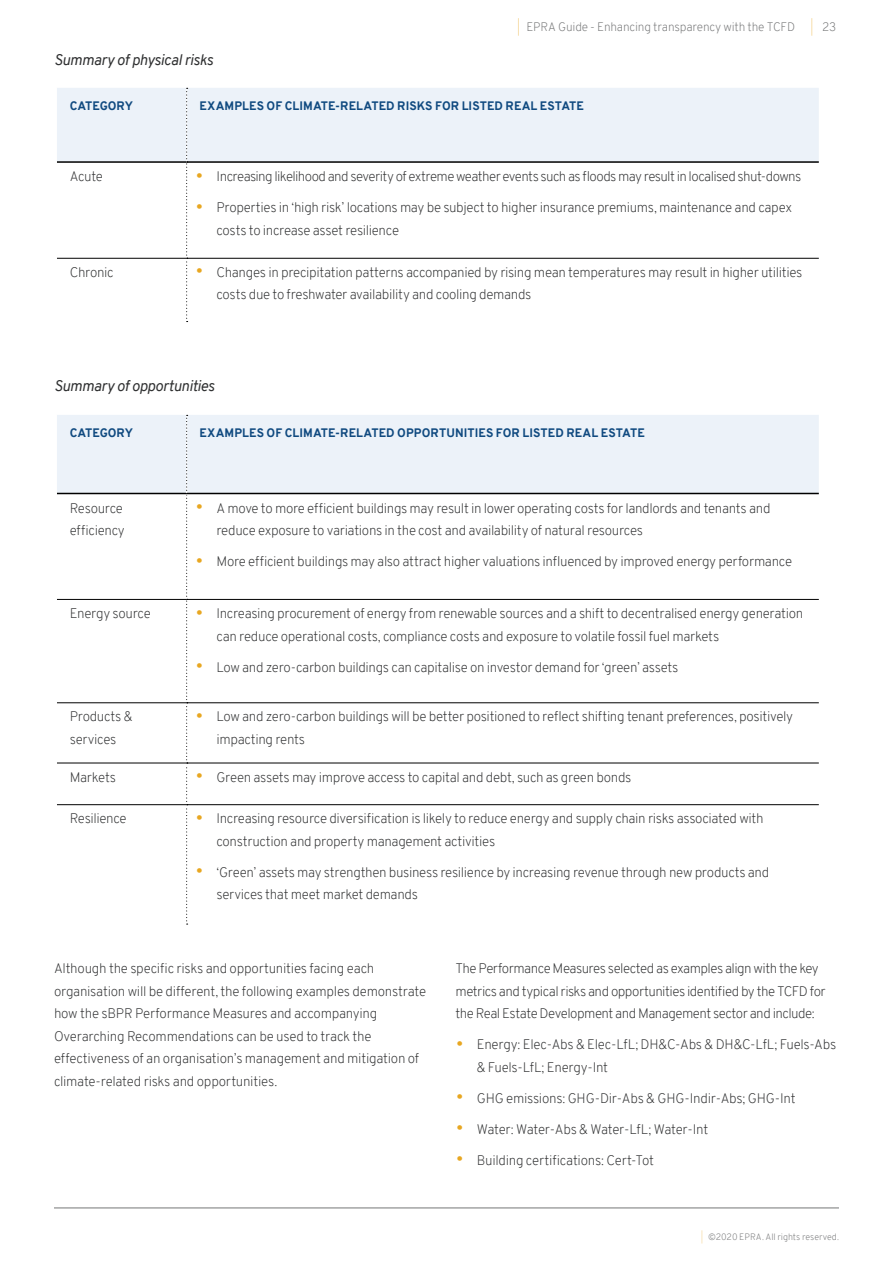
<style>
.page{position:relative;width:893px;height:1263px;background:#fff}
.page>*{position:absolute;margin:0;border:0;box-sizing:border-box;transform-origin:0 0}
.t1{font:italic 15px "Overpass";letter-spacing:-.025em;color:#2f3031}
.t2{font:200 13.5px/22.5px "Overpass";letter-spacing:-.025em;color:#2f3031}
.t3{font:200 13.5px "Overpass";letter-spacing:-.045em;color:#2f3031}
.t4{font:800 12px "Overpass";letter-spacing:.005em;color:#104a80}
.t5{font:200 12px "Overpass";letter-spacing:-.01em;color:#757677}
.t6{font:200 9px "Overpass";color:#757677}
.s1{color:#e8a721}
.s2{font-size:21px;color:#e8a721}
</style>
<div class="page">
<div style="left:57px;top:88px;width:762px;height:73px;background:#ecf2f9"></div>
<hr style="left:57px;top:161px;width:129px;height:2px;background:#000">
<hr style="left:187px;top:161px;width:632px;height:2px;background:#000">
<hr style="left:57px;top:258px;width:129px;height:1px;background:#000">
<hr style="left:187px;top:258px;width:632px;height:1px;background:#000">
<svg style="left:186px;top:88px;width:2px;height:234px"></svg>
<div style="left:57px;top:415px;width:762px;height:78px;background:#ecf2f9"></div>
<hr style="left:57px;top:493px;width:129px;height:1px;background:#000">
<hr style="left:187px;top:493px;width:632px;height:1px;background:#000">
<hr style="left:57px;top:599px;width:129px;height:1px;background:#000">
<hr style="left:187px;top:599px;width:632px;height:1px;background:#000">
<hr style="left:57px;top:702px;width:129px;height:1px;background:#000">
<hr style="left:187px;top:702px;width:632px;height:1px;background:#000">
<hr style="left:57px;top:763px;width:129px;height:1px;background:#000">
<hr style="left:187px;top:763px;width:632px;height:1px;background:#000">
<hr style="left:57px;top:804px;width:129px;height:1px;background:#000">
<hr style="left:187px;top:804px;width:632px;height:1px;background:#000">
<svg style="left:186px;top:415px;width:2px;height:509px"></svg>
<hr style="left:54px;top:1208px;width:785px;height:1px;background:#757677">
<p class="t1" style="left:54px;top:49px;width:161px">Summary of physical risks</p>
<p class="t5" style="left:518px;top:18px;width:279px"><span class="s1">|</span> EPRA Guide - Enhancing transparency with the TCFD</p>
<p class="t5" style="left:811px;top:18px;width:27px"><span class="s1">|</span> 23</p>
<p class="t4" style="left:70px;top:97px;width:65px">CATEGORY</p>
<p class="t4" style="left:199px;top:97px;width:386px">EXAMPLES OF CLIMATE-RELATED RISKS FOR LISTED REAL ESTATE</p>
<p class="t2" style="left:70px;top:166px;width:35px">Acute</p>
<p class="t3" style="left:195px;top:167px;width:608px"><span class="s2">•</span> Increasing likelihood and severity of extreme weather events such as floods may result in localised shut-downs</p>
<p class="t2" style="left:216px;top:197px;width:577px;text-indent:-21px"><span class="s2">•</span> Properties in ‘high risk’ locations may be subject to higher insurance premiums, maintenance and capex costs to increase asset resilience</p>
<p class="t2" style="left:70px;top:261px;width:45px">Chronic</p>
<p class="t2" style="left:216px;top:261px;width:588px;text-indent:-21px"><span class="s2">•</span> Changes in precipitation patterns accompanied by rising mean temperatures may result in higher utilities costs due to freshwater availability and cooling demands</p>
<p class="t1" style="left:54px;top:375px;width:162px">Summary of opportunities</p>
<p class="t4" style="left:70px;top:424px;width:65px">CATEGORY</p>
<p class="t4" style="left:199px;top:424px;width:447px">EXAMPLES OF CLIMATE-RELATED OPPORTUNITIES FOR LISTED REAL ESTATE</p>
<p class="t2" style="left:70px;top:497px;width:57px">Resource efficiency</p>
<p class="t2" style="left:216px;top:497px;width:556px;text-indent:-21px"><span class="s2">•</span> A move to more efficient buildings may result in lower operating costs for landlords and tenants and reduce exposure to variations in the cost and availability of natural resources</p>
<p class="t2" style="left:195px;top:550px;width:598px"><span class="s2">•</span> More efficient buildings may also attract higher valuations influenced by improved energy performance</p>
<p class="t2" style="left:70px;top:602px;width:83px">Energy source</p>
<p class="t2" style="left:216px;top:602px;width:588px;text-indent:-21px"><span class="s2">•</span> Increasing procurement of energy from renewable sources and a shift to decentralised energy generation can reduce operational costs, compliance costs and exposure to volatile fossil fuel markets</p>
<p class="t2" style="left:195px;top:656px;width:485px"><span class="s2">•</span> Low and zero-carbon buildings can capitalise on investor demand for ‘green’ assets</p>
<p class="t2" style="left:70px;top:705px;width:64px">Products &amp; services</p>
<p class="t2" style="left:216px;top:705px;width:578px;text-indent:-21px"><span class="s2">•</span> Low and zero-carbon buildings will be better positioned to reflect shifting tenant preferences, positively impacting rents</p>
<p class="t2" style="left:70px;top:766px;width:48px">Markets</p>
<p class="t2" style="left:195px;top:766px;width:438px"><span class="s2">•</span> Green assets may improve access to capital and debt, such as green bonds</p>
<p class="t2" style="left:70px;top:807px;width:58px">Resilience</p>
<p class="t2" style="left:216px;top:807px;width:549px;text-indent:-21px"><span class="s2">•</span> Increasing resource diversification is likely to reduce energy and supply chain risks associated with construction and property management activities</p>
<p class="t2" style="left:216px;top:861px;width:554px;text-indent:-21px"><span class="s2">•</span> ‘Green’ assets may strengthen business resilience by increasing revenue through new products and services that meet market demands</p>
<p class="t2" style="left:54px;top:957px;width:374px">Although the specific risks and opportunities facing each organisation will be different, the following examples demonstrate how the sBPR Performance Measures and accompanying Overarching Recommendations can be used to track the effectiveness of an organisation’s management and mitigation of climate-related risks and opportunities.</p>
<p class="t2" style="left:455px;top:957px;width:372px">The Performance Measures selected as examples align with the key metrics and typical risks and opportunities identified by the TCFD for the Real Estate Development and Management sector and include:</p>
<p class="t2" style="left:477px;top:1033px;width:361px;text-indent:-21px"><span class="s2">•</span> Energy: Elec-Abs &amp; Elec-LfL; DH&amp;C-Abs &amp; DH&amp;C-LfL; Fuels-Abs &amp; Fuels-LfL; Energy-Int</p>
<p class="t2" style="left:455px;top:1087px;width:342px"><span class="s2">•</span> GHG emissions: GHG-Dir-Abs &amp; GHG-Indir-Abs; GHG-Int</p>
<p class="t2" style="left:455px;top:1118px;width:254px"><span class="s2">•</span> Water: Water-Abs &amp; Water-LfL; Water-Int</p>
<p class="t2" style="left:455px;top:1149px;width:200px"><span class="s2">•</span> Building certifications: Cert-Tot</p>
<p class="t6" style="left:701px;top:1231px;width:139px"><span class="s1">|</span> ©2020 EPRA. All rights reserved.</p>
</div>
